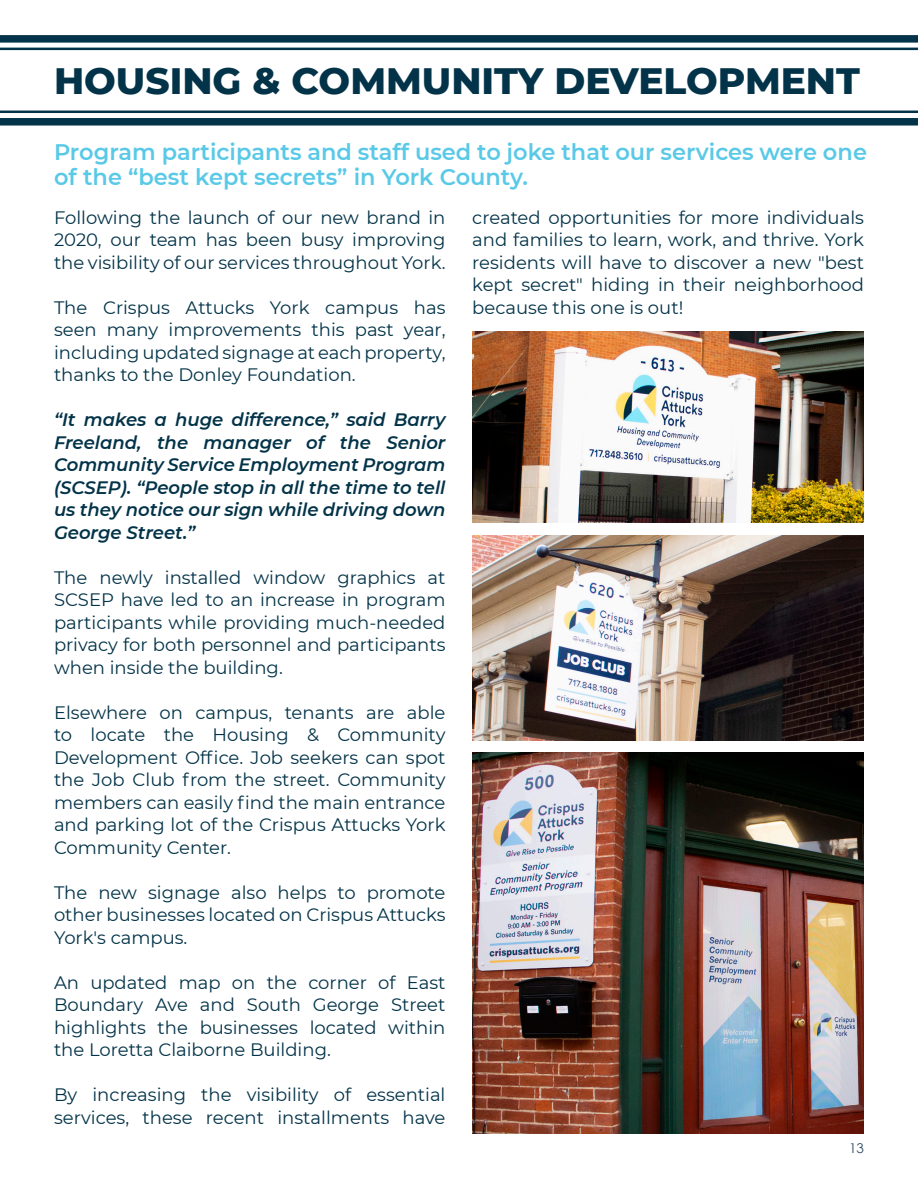
<style>
.page{position:relative;width:918px;height:1188px;background:#fff}
.page>*{position:absolute;margin:0;border:0;box-sizing:border-box;transform-origin:0 0}
.t1{font:800 37.5px "Montserrat";color:#033348}
.t2{font:600 22.5px/25.5px "Montserrat";color:#59c9e7}
.t3{font:18px/22.5px "Montserrat";color:#033348;text-align:justify}
.t4{font:italic 600 18px/22.5px "Montserrat";color:#033348;text-align:justify}
.t5{font:13.5px "Century Gothic";color:#334b5f}
</style>
<div class="page">
<img style="left:472px;top:332px;width:392px;height:191px">
<img style="left:472px;top:535px;width:392px;height:205px">
<img style="left:472px;top:753px;width:392px;height:381px">
<svg style="left:0;top:35px;width:918px;height:91px"></svg>
<svg style="left:0;top:48px;width:918px;height:65px"></svg>
<p class="t1" style="left:54px;top:53px;width:808px">HOUSING &amp; COMMUNITY DEVELOPMENT</p>
<p class="t2" style="left:54px;top:138px;width:815px">Program participants and staff used to joke that our services were one of the “best kept secrets” in York County.</p>
<p class="t3" style="left:54px;top:205px;width:393px">Following the launch of our new brand in 2020, our team has been busy improving the visibility of our services throughout York.</p>
<p class="t3" style="left:54px;top:295px;width:393px">The Crispus Attucks York campus has seen many improvements this past year, including updated signage at each property, thanks to the Donley Foundation.</p>
<p class="t4" style="left:54px;top:408px;width:393px">“It makes a huge difference,” said Barry Freeland, the manager of the Senior Community Service Employment Program (SCSEP). “People stop in all the time to tell us they notice our sign while driving down George Street.”</p>
<p class="t3" style="left:54px;top:565px;width:393px">The newly installed window graphics at SCSEP have led to an increase in program participants while providing much-needed privacy for both personnel and participants when inside the building.</p>
<p class="t3" style="left:54px;top:700px;width:393px">Elsewhere on campus, tenants are able to locate the Housing &amp; Community Development Office. Job seekers can spot the Job Club from the street. Community members can easily find the main entrance and parking lot of the Crispus Attucks York Community Center.</p>
<p class="t3" style="left:54px;top:880px;width:393px">The new signage also helps to promote other businesses located on Crispus Attucks York's campus.</p>
<p class="t3" style="left:54px;top:970px;width:393px">An updated map on the corner of East Boundary Ave and South George Street highlights the businesses located within the Loretta Claiborne Building.</p>
<p class="t3" style="left:54px;top:1083px;width:393px">By increasing the visibility of essential services, these recent installments have</p>
<p class="t3" style="left:472px;top:205px;width:393px">created opportunities for more individuals and families to learn, work, and thrive. York residents will have to discover a new "best kept secret" hiding in their neighborhood because this one is out!</p>
<p class="t5" style="left:849px;top:1139px;width:16px">13</p>
</div>
